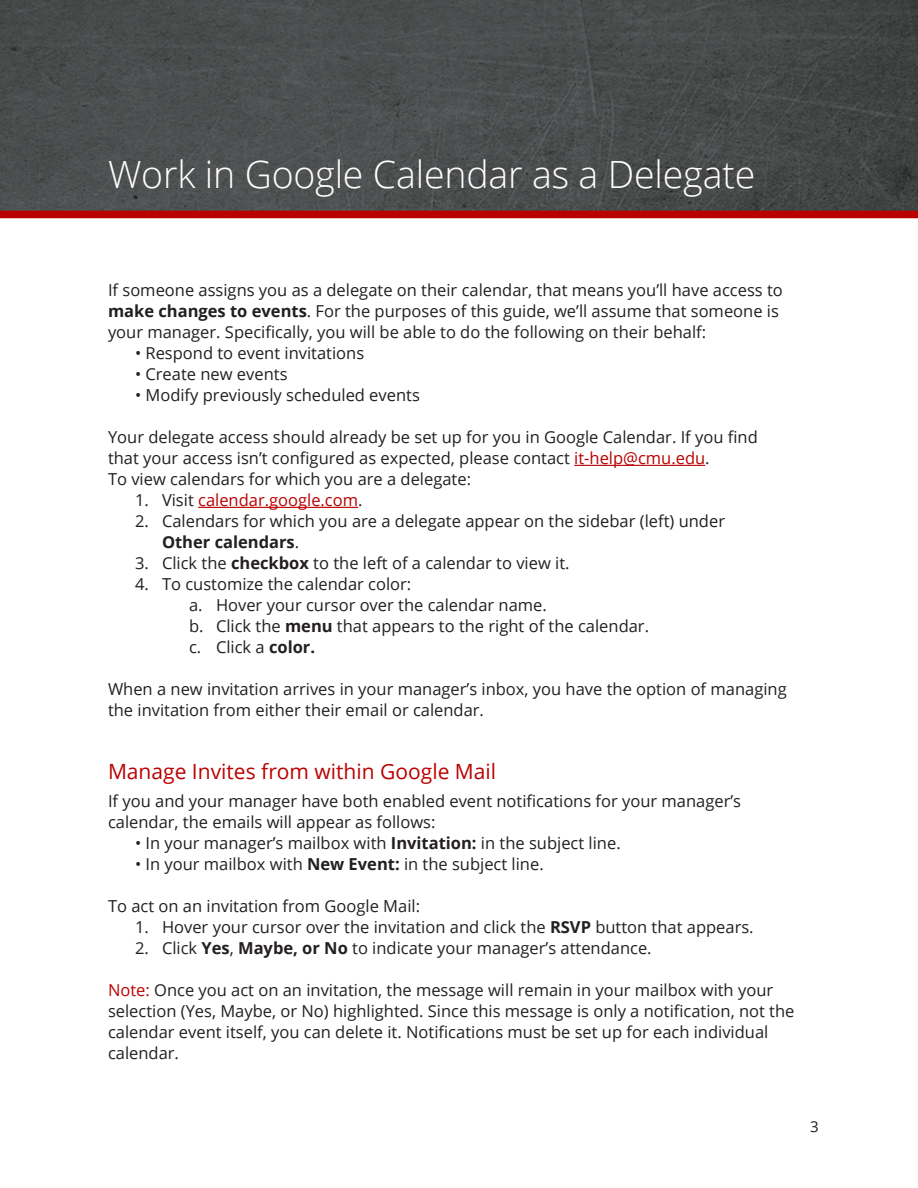
<style>
.page{position:relative;width:918px;height:1188px;background:#fff}
.page>*{position:absolute;margin:0;border:0;box-sizing:border-box;transform-origin:0 0}
.Heading_1{font:300 37.5px "Open Sans";letter-spacing:-.005em;color:#fff}
.Heading_2{font:21px "Open Sans";color:#b00}
.t1{font:16.5px/21px "Open Sans";color:#231f20}
.t2{font:16.5px "Open Sans";color:#b00}
.t3{font:15px "Open Sans";color:#231f20}
.s1{font-weight:700}
.s2{color:#b00}
.s3{color:#231f20}
</style>
<div class="page">
<hr style="left:574px;top:465px;width:131px;height:1px;background:#b00">
<hr style="left:198px;top:507px;width:160px;height:1px;background:#b00">
<img style="left:169px;top:0;width:749px;height:211px">
<img style="left:0;top:0;width:169px;height:211px">
<div style="left:0;top:211px;width:918px;height:7px;background:#b00"></div>
<p class="Heading_1" style="left:108px;top:149px;width:649px">Work in Google Calendar as a Delegate</p>
<p class="t1" style="left:108px;top:279px;width:676px">If someone assigns you as a delegate on their calendar, that means you’ll have access to <span class="s1">make changes to events</span>. For the purposes of this guide, we’ll assume that someone is your manager. Specifically, you will be able to do the following on their behalf:</p>
<p class="t1" style="left:135px;top:342px;width:231px">• Respond to event invitations</p>
<p class="t1" style="left:135px;top:363px;width:154px">• Create new events</p>
<p class="t1" style="left:135px;top:384px;width:286px">• Modify previously scheduled events</p>
<p class="t1" style="left:108px;top:426px;width:651px">Your delegate access should already be set up for you in Google Calendar. If you find that your access isn’t configured as expected, please contact <span class="s2">it-help@cmu.edu</span>.<br>To view calendars for which you are a delegate:</p>
<p class="t2" style="left:135px;top:489px;width:229px"><span class="s3">1. Visit</span> calendar.google.com<span class="s3">.</span></p>
<p class="t1" style="left:162px;top:510px;width:565px;text-indent:-27px">2. Calendars for which you are a delegate appear on the sidebar (left) under<br><span class="s1">Other calendars</span>.</p>
<p class="t1" style="left:135px;top:552px;width:436px">3. Click the <span class="s1">checkbox</span> to the left of a calendar to view it.</p>
<p class="t1" style="left:135px;top:573px;width:278px">4. To customize the calendar color:</p>
<p class="t1" style="left:189px;top:594px;width:359px">a. Hover your cursor over the calendar name.</p>
<p class="t1" style="left:189px;top:615px;width:462px">b. Click the <span class="s1">menu</span> that appears to the right of the calendar.</p>
<p class="t1" style="left:189px;top:636px;width:128px">c. Click a <span class="s1">color.</span></p>
<p class="t1" style="left:108px;top:678px;width:680px">When a new invitation arrives in your manager’s inbox, you have the option of managing the invitation from either their email or calendar.</p>
<p class="Heading_2" style="left:108px;top:757px;width:390px">Manage Invites from within Google Mail</p>
<p class="t1" style="left:108px;top:790px;width:635px">If you and your manager have both enabled event notifications for your manager’s calendar, the emails will appear as follows:</p>
<p class="t1" style="left:135px;top:832px;width:487px">• In your manager’s mailbox with <span class="s1">Invitation:</span> in the subject line.</p>
<p class="t1" style="left:135px;top:853px;width:410px">• In your mailbox with <span class="s1">New Event:</span> in the subject line.</p>
<p class="t1" style="left:108px;top:895px;width:314px">To act on an invitation from Google Mail:</p>
<p class="t1" style="left:135px;top:916px;width:620px">1. Hover your cursor over the invitation and click the <span class="s1">RSVP</span> button that appears.</p>
<p class="t1" style="left:135px;top:937px;width:518px">2. Click <span class="s1">Yes</span>, <span class="s1">Maybe, or No</span> to indicate your manager’s attendance.</p>
<p class="t1" style="left:108px;top:979px;width:688px"><span class="s2">Note:</span> Once you act on an invitation, the message will remain in your mailbox with your selection (Yes, Maybe, or No) highlighted. Since this message is only a notification, not the calendar event itself, you can delete it. Notifications must be set up for each individual calendar.</p>
<p class="t3" style="left:810px;top:1116px;width:10px">3</p>
</div>
